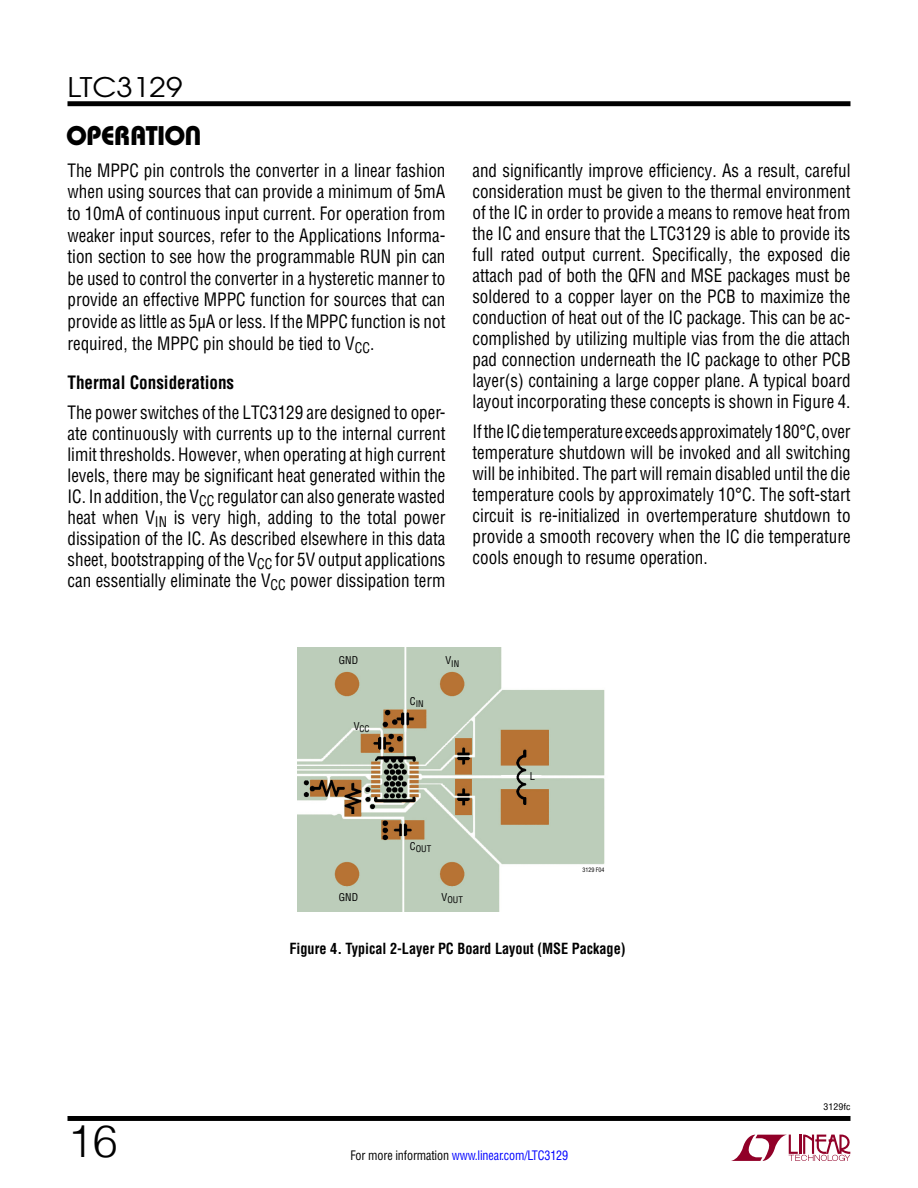
<style>
.page{position:relative;width:918px;height:1188px;background:#fff}
.page>*{position:absolute;margin:0;border:0;box-sizing:border-box;transform-origin:0 0}
.t1{font:300 45px "Helvetica";color:#000}
.t2{font:27px "Linear Bauhaus";letter-spacing:-.02em;color:#000}
.t3{font:27px "Avant Garde";color:#000;scale:1.1 1}
.t4{font:18px/21px "Linear Helv Cond";color:#000;text-align:justify;scale:.95 1}
.t5{font:700 18px "Linear Helv Cond";color:#000;scale:.95 1}
.t6{font:700 15px "Linear Helv Cond";color:#000;scale:.95 1}
.t7{font:12.75px "Linear Helv Cond";letter-spacing:-.01em;color:#00f;scale:.95 1}
.t8{font:10.5px "Linear Helv Cond";color:#000}
.t9{font:9px "Linear Helv Cond";color:#000}
.t10{font:9px "Linear Helv Cond";color:#000;scale:1.1 1}
.t11{font:6px "Linear Helv Cond";color:#000}
.s1{color:#000}
</style>
<div class="page">
<svg style="left:731px;top:1135px;width:119px;height:26px"></svg>
<div style="left:68px;top:101px;width:782px;height:5px;background:#000"></div>
<div style="left:68px;top:1116px;width:782px;height:5px;background:#000"></div>
<img style="left:297px;top:648px;width:308px;height:264px">
<h2 class="t3" style="left:68px;top:70px;width:106px">LTC3129</h2>
<h2 class="t2" style="left:66px;top:119px;width:137px">OPERATION</h2>
<p class="t4" style="left:67px;top:159px;width:400px;line-height:21.6px">The MPPC pin controls the converter in a linear fashion when using sources that can provide a minimum of 5mA to 10mA of continuous input current. For operation from weaker input sources, refer to the Applications Informa&shy;tion section to see how the programmable RUN pin can be used to control the converter in a hysteretic manner to provide an effective MPPC function for sources that can provide as little as 5µA or less. If the MPPC function is not required, the MPPC pin should be tied to V<sub>CC</sub>.</p>
<p class="t5" style="left:68px;top:371px;width:177px">Thermal Considerations</p>
<p class="t4" style="left:67px;top:401px;width:399px">The power switches of the LTC3129 are designed to oper&shy;ate continuously with currents up to the internal current limit thresholds. However, when operating at high current levels, there may be significant heat generated within the IC. In addition, the V<sub>CC</sub> regulator can also generate wasted heat when V<sub>IN</sub> is very high, adding to the total power dissipation of the IC. As described elsewhere in this data sheet, bootstrapping of the V<sub>CC</sub> for 5V output applications can essentially eliminate the V<sub>CC</sub> power dissipation term</p>
<p class="t4" style="left:472px;top:160px;width:400px">and significantly improve efficiency. As a result, careful consideration must be given to the thermal environment of the IC in order to provide a means to remove heat from the IC and ensure that the LTC3129 is able to provide its full rated output current. Specifically, the exposed die attach pad of both the QFN and MSE packages must be soldered to a copper layer on the PCB to maximize the conduction of heat out of the IC package. This can be ac&shy;complished by utilizing multiple vias from the die attach pad connection underneath the IC package to other PCB layer(s) containing a large copper plane. A typical board layout incorporating these concepts is shown in Figure 4.</p>
<p class="t4" style="left:473px;top:421px;width:399px">IftheICdietemperatureexceedsapproximately 180°C, over temperature shutdown will be invoked and all switching will be inhibited. The part will remain disabled until the die temperature cools by approximately 10°C. The soft-start circuit is re-initialized in overtemperature shutdown to provide a smooth recovery when the IC die temperature cools enough to resume operation.</p>
<p class="t8" style="left:339px;top:654px;width:21px">GND</p>
<p class="t9" style="left:445px;top:658px;width:15px"><sup>V</sup>IN</p>
<p class="t9" style="left:354px;top:724px;width:17px"><sup>V</sup>CC</p>
<p class="t9" style="left:410px;top:698px;width:15px"><sup>C</sup>IN</p>
<p class="t9" style="left:410px;top:843px;width:23px"><sup>C</sup>OUT</p>
<p class="t8" style="left:339px;top:891px;width:21px">GND</p>
<p class="t9" style="left:442px;top:894px;width:23px"><sup>V</sup>OUT</p>
<p class="t8" style="left:530px;top:770px;width:7px">L</p>
<p class="t11" style="left:582px;top:866px;width:24px">3129 F04</p>
<h1 class="t1" style="left:68px;top:1103px;width:52px">16</h1>
<p class="t6" style="left:289px;top:939px;width:355px">Figure 4. Typical 2-Layer PC Board Layout (MSE Package)</p>
<p class="t7" style="left:350px;top:1148px;width:231px"><span class="s1">For more information</span> www.linear.com/LTC3129</p>
<p class="t10" style="left:824px;top:1102px;width:26px">3129fc</p>
</div>
